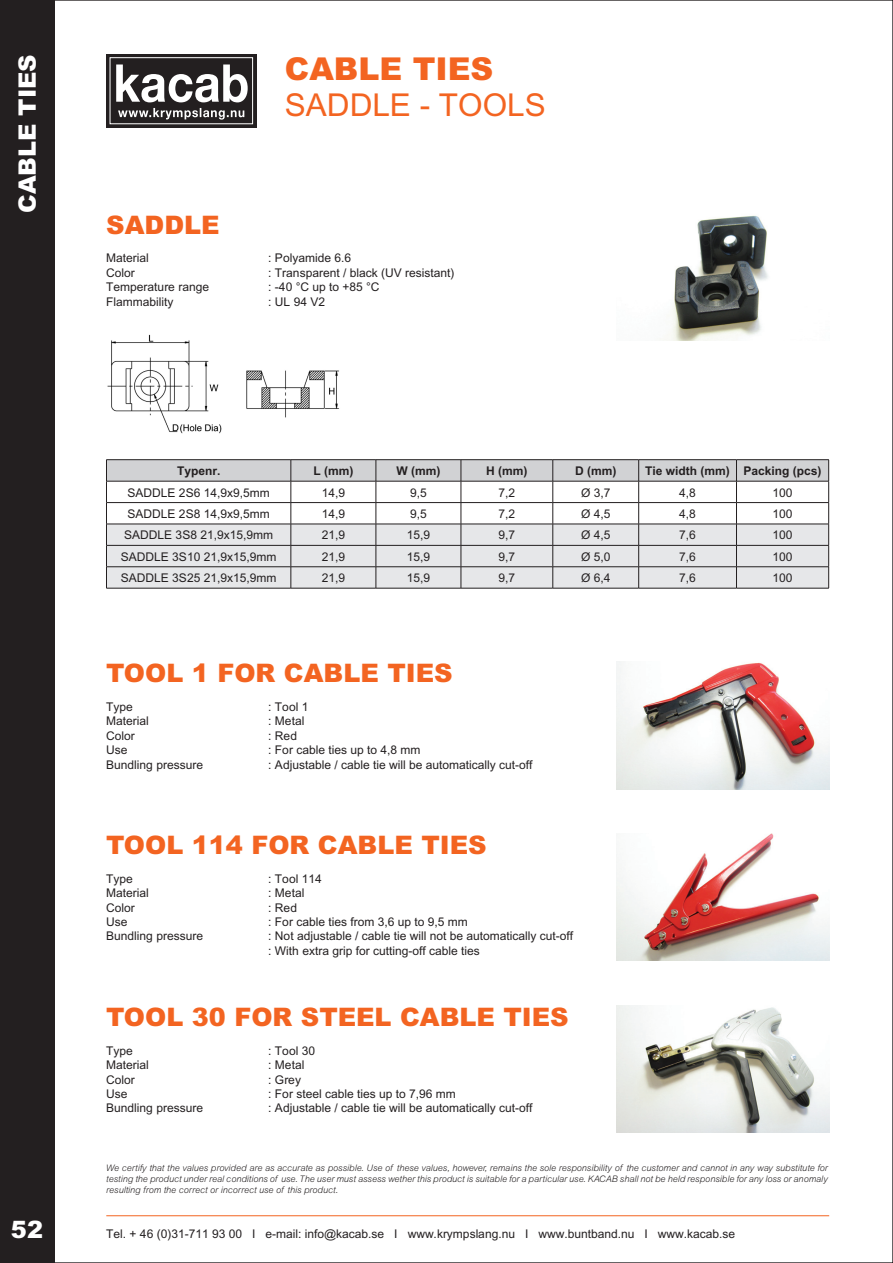
<style>
.page{position:relative;width:893px;height:1263px;background:#fff}
.page>*{position:absolute;margin:0;border:0;box-sizing:border-box;transform-origin:0 0}
.t1{font:31.5px "Arial";color:#f36421}
.t2{font:900 31.5px "Arial";color:#f36421}
.t3{font:900 25.5px "Arial";color:#f36421}
.t4{font:900 24px "Arial";color:#fff}
.t5{font:12px/14.4px "Arial";color:#231f20}
.t6{font:700 12px "Arial";color:#231f20}
.t7{font:italic 300 9px/10.8px "Arial";color:#231f20;text-align:justify}
</style>
<div class="page">
<img style="left:669px;top:215px;width:99px;height:125px">
<img style="left:616px;top:661px;width:213px;height:128px">
<img style="left:616px;top:833px;width:213px;height:128px">
<img style="left:616px;top:1005px;width:213px;height:128px">
<img style="left:107px;top:334px;width:232px;height:100px">
<hr style="left:106px;top:459px;width:185px;height:1px;background:#231f20">
<hr style="left:291px;top:459px;width:85px;height:1px;background:#231f20">
<hr style="left:376px;top:459px;width:85px;height:1px;background:#231f20">
<hr style="left:461px;top:459px;width:92px;height:1px;background:#231f20">
<hr style="left:553px;top:459px;width:86px;height:1px;background:#231f20">
<hr style="left:639px;top:459px;width:97px;height:1px;background:#231f20">
<hr style="left:736px;top:459px;width:93px;height:1px;background:#231f20">
<svg style="left:106px;top:460px;width:723px;height:128px"></svg>
<hr style="left:106px;top:588px;width:185px;height:1px;background:#231f20">
<hr style="left:291px;top:588px;width:85px;height:1px;background:#231f20">
<hr style="left:376px;top:588px;width:85px;height:1px;background:#231f20">
<hr style="left:461px;top:588px;width:92px;height:1px;background:#231f20">
<hr style="left:553px;top:588px;width:86px;height:1px;background:#231f20">
<hr style="left:639px;top:588px;width:97px;height:1px;background:#231f20">
<hr style="left:736px;top:588px;width:93px;height:1px;background:#231f20">
<hr style="left:106px;top:1215px;width:723px;height:1px;background:#f36421">
<div style="left:0;top:0;width:54px;height:1263px;background:#231f20"></div>
<div style="left:106px;top:54px;width:150px;height:73px;background:#231f20"></div>
<div style="left:110px;top:57px;width:143px;height:67px;border:1px solid #fff"></div>
<svg style="left:116px;top:64px;width:132px;height:38px"></svg>
<svg style="left:118px;top:108px;width:126px;height:12px"></svg>
<p class="t4" style="left:12px;top:213px;width:160px;rotate:-90deg">CABLE TIES</p>
<p class="t4" style="left:11px;top:1214px;width:34px">52</p>
<p class="t2" style="left:285px;top:49px;width:210px">CABLE TIES</p>
<p class="t1" style="left:285px;top:87px;width:262px">SADDLE - TOOLS</p>
<p class="t3" style="left:106px;top:208px;width:115px">SADDLE</p>
<p class="t5" style="left:106px;top:251px;width:44px">Material</p>
<p class="t5" style="left:268px;top:251px;width:84px">: Polyamide 6.6</p>
<p class="t5" style="left:106px;top:265px;width:30px">Color</p>
<p class="t5" style="left:268px;top:265px;width:188px">: Transparent / black (UV resistant)</p>
<p class="t5" style="left:106px;top:280px;width:104px">Temperature range</p>
<p class="t5" style="left:268px;top:280px;width:113px">: -40 °C up to +85 °C</p>
<p class="t5" style="left:106px;top:294px;width:69px">Flammability</p>
<p class="t5" style="left:268px;top:294px;width:58px">: UL 94 V2</p>
<p class="t6" style="left:177px;top:464px;width:45px">Typenr.</p>
<p class="t6" style="left:313px;top:464px;width:41px">L (mm)</p>
<p class="t6" style="left:396px;top:464px;width:45px">W (mm)</p>
<p class="t6" style="left:486px;top:464px;width:43px">H (mm)</p>
<p class="t6" style="left:575px;top:464px;width:43px">D (mm)</p>
<p class="t6" style="left:645px;top:464px;width:86px">Tie width (mm)</p>
<p class="t6" style="left:744px;top:464px;width:80px">Packing (pcs)</p>
<p class="t5" style="left:128px;top:485px;width:144px">SADDLE 2S6 14,9x9,5mm</p>
<p class="t5" style="left:322px;top:485px;width:25px">14,9</p>
<p class="t5" style="left:410px;top:485px;width:18px">9,5</p>
<p class="t5" style="left:498px;top:485px;width:18px">7,2</p>
<p class="t5" style="left:581px;top:485px;width:31px">Ø 3,7</p>
<p class="t5" style="left:679px;top:485px;width:18px">4,8</p>
<p class="t5" style="left:773px;top:485px;width:22px">100</p>
<p class="t5" style="left:128px;top:506px;width:144px">SADDLE 2S8 14,9x9,5mm</p>
<p class="t5" style="left:322px;top:506px;width:25px">14,9</p>
<p class="t5" style="left:410px;top:506px;width:18px">9,5</p>
<p class="t5" style="left:498px;top:506px;width:18px">7,2</p>
<p class="t5" style="left:581px;top:506px;width:31px">Ø 4,5</p>
<p class="t5" style="left:679px;top:506px;width:18px">4,8</p>
<p class="t5" style="left:773px;top:506px;width:22px">100</p>
<p class="t5" style="left:124px;top:528px;width:150px">SADDLE 3S8 21,9x15,9mm</p>
<p class="t5" style="left:322px;top:528px;width:25px">21,9</p>
<p class="t5" style="left:407px;top:528px;width:25px">15,9</p>
<p class="t5" style="left:498px;top:528px;width:18px">9,7</p>
<p class="t5" style="left:581px;top:528px;width:31px">Ø 4,5</p>
<p class="t5" style="left:679px;top:528px;width:18px">7,6</p>
<p class="t5" style="left:773px;top:528px;width:22px">100</p>
<p class="t5" style="left:121px;top:549px;width:157px">SADDLE 3S10 21,9x15,9mm</p>
<p class="t5" style="left:322px;top:549px;width:25px">21,9</p>
<p class="t5" style="left:407px;top:549px;width:25px">15,9</p>
<p class="t5" style="left:498px;top:549px;width:18px">9,7</p>
<p class="t5" style="left:581px;top:549px;width:31px">Ø 5,0</p>
<p class="t5" style="left:679px;top:549px;width:18px">7,6</p>
<p class="t5" style="left:773px;top:549px;width:22px">100</p>
<p class="t5" style="left:121px;top:571px;width:157px">SADDLE 3S25 21,9x15,9mm</p>
<p class="t5" style="left:322px;top:571px;width:25px">21,9</p>
<p class="t5" style="left:407px;top:571px;width:25px">15,9</p>
<p class="t5" style="left:498px;top:571px;width:18px">9,7</p>
<p class="t5" style="left:581px;top:571px;width:31px">Ø 6,4</p>
<p class="t5" style="left:679px;top:571px;width:18px">7,6</p>
<p class="t5" style="left:773px;top:571px;width:22px">100</p>
<p class="t3" style="left:106px;top:657px;width:348px">TOOL 1 FOR CABLE TIES</p>
<p class="t5" style="left:106px;top:699px;width:28px">Type</p>
<p class="t5" style="left:268px;top:699px;width:42px">: Tool 1</p>
<p class="t5" style="left:106px;top:714px;width:44px">Material</p>
<p class="t5" style="left:268px;top:714px;width:38px">: Metal</p>
<p class="t5" style="left:106px;top:728px;width:30px">Color</p>
<p class="t5" style="left:268px;top:728px;width:30px">: Red</p>
<p class="t5" style="left:106px;top:743px;width:23px">Use</p>
<p class="t5" style="left:268px;top:743px;width:154px">: For cable ties up to 4,8 mm</p>
<p class="t5" style="left:106px;top:757px;width:98px">Bundling pressure</p>
<p class="t5" style="left:268px;top:757px;width:266px">: Adjustable / cable tie will be automatically cut-off</p>
<p class="t3" style="left:106px;top:829px;width:382px">TOOL 114 FOR CABLE TIES</p>
<p class="t5" style="left:106px;top:871px;width:28px">Type</p>
<p class="t5" style="left:268px;top:871px;width:55px">: Tool 114</p>
<p class="t5" style="left:106px;top:886px;width:44px">Material</p>
<p class="t5" style="left:268px;top:886px;width:38px">: Metal</p>
<p class="t5" style="left:106px;top:900px;width:30px">Color</p>
<p class="t5" style="left:268px;top:900px;width:30px">: Red</p>
<p class="t5" style="left:106px;top:914px;width:23px">Use</p>
<p class="t5" style="left:268px;top:914px;width:201px">: For cable ties from 3,6 up to 9,5 mm</p>
<p class="t5" style="left:106px;top:929px;width:98px">Bundling pressure</p>
<p class="t5" style="left:268px;top:929px;width:306px">: Not adjustable / cable tie will not be automatically cut-off : With extra grip for cutting-off cable ties</p>
<p class="t3" style="left:106px;top:1001px;width:464px">TOOL 30 FOR STEEL CABLE TIES</p>
<p class="t5" style="left:106px;top:1043px;width:28px">Type</p>
<p class="t5" style="left:268px;top:1043px;width:48px">: Tool 30</p>
<p class="t5" style="left:106px;top:1058px;width:44px">Material</p>
<p class="t5" style="left:268px;top:1058px;width:38px">: Metal</p>
<p class="t5" style="left:106px;top:1072px;width:30px">Color</p>
<p class="t5" style="left:268px;top:1072px;width:34px">: Grey</p>
<p class="t5" style="left:106px;top:1086px;width:23px">Use</p>
<p class="t5" style="left:268px;top:1086px;width:189px">: For steel cable ties up to 7,96 mm</p>
<p class="t5" style="left:106px;top:1101px;width:98px">Bundling pressure</p>
<p class="t5" style="left:268px;top:1101px;width:266px">: Adjustable / cable tie will be automatically cut-off</p>
<p class="t7" style="left:106px;top:1162px;width:723px">We certify that the values provided are as accurate as possible. Use of these values, however, remains the sole responsibility of the customer and cannot in any way substitute for testing the product under real conditions of use. The user must assess wether this product is suitable for a particular use. KACAB shall not be held responsible for any loss or anomaly resulting from the correct or incorrect use of this product.</p>
<p class="t5" style="left:106px;top:1226px;width:630px">Tel. + 46 (0)31-711 93 00 I e-mail: info@kacab.se I www.krympslang.nu I www.buntband.nu I www.kacab.se</p>
</div>
